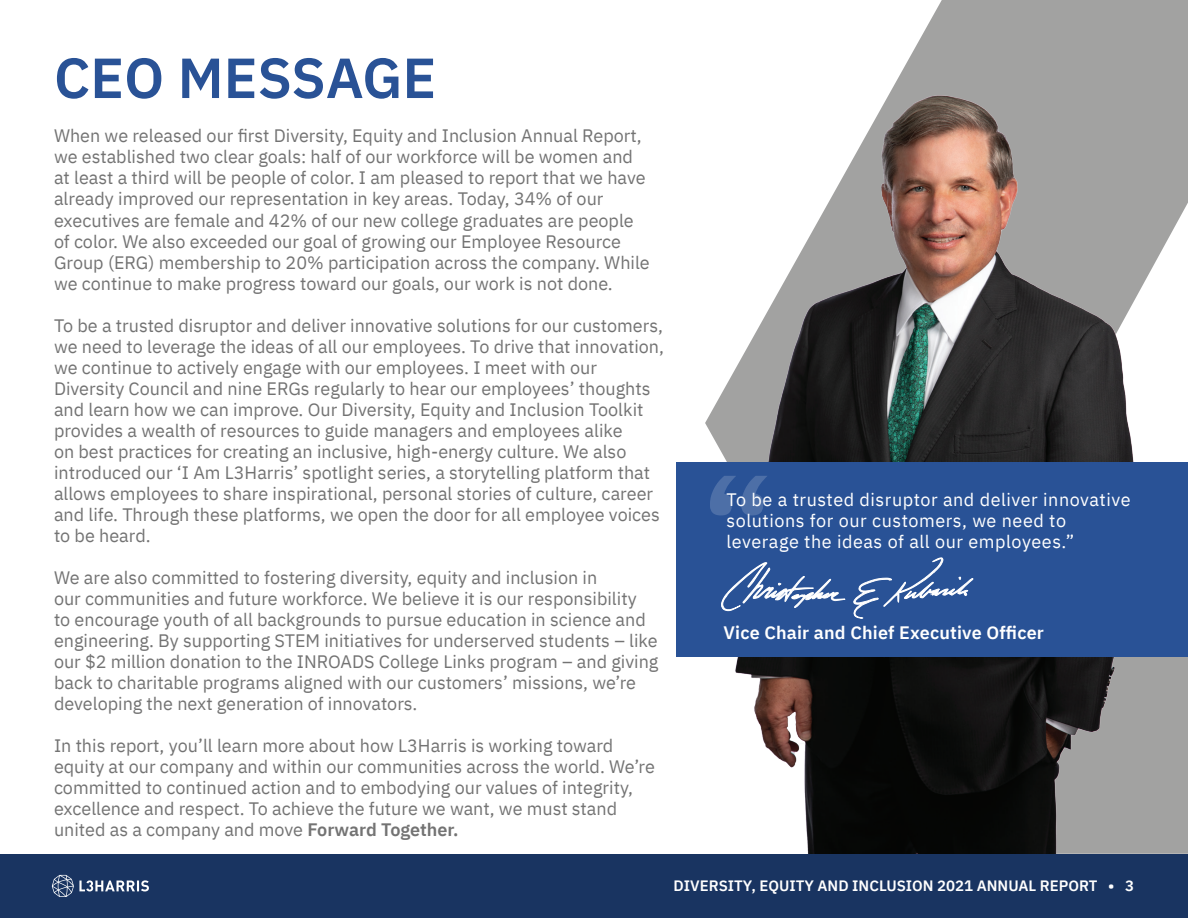
<style>
.page{position:relative;width:1188px;height:918px;background:#fff}
.page>*{position:absolute;margin:0;border:0;box-sizing:border-box;transform-origin:0 0}
.t1{font:600 56.4px "IBM Plex Sans";color:#295296}
.t2{font:18px/21px "IBM Plex Sans";color:#737373}
.t3{font:18px/21px "IBM Plex Sans";letter-spacing:.03em;color:#fff}
.t4{font:600 18px "IBM Plex Sans";letter-spacing:.01em;color:#fff}
.t5{font:600 15px "IBM Plex Sans";color:#fff}
.s1{font-weight:600}
</style>
<div class="page">
<div style="left:0;top:854px;width:1188px;height:64px;background:#193461"></div>
<svg style="left:52px;top:875px;width:97px;height:22px"></svg>
<svg style="left:897px;top:0;width:159px;height:80px;background:#afafae"></svg>
<div style="left:1056px;top:0;width:132px;height:80px;background:#a2a2a1"></div>
<img style="left:705px;top:80px;width:483px;height:774px">
<div style="left:676px;top:462px;width:512px;height:195px;background:#295296"></div>
<svg style="left:710px;top:476px;width:57px;height:39px"></svg>
<svg style="left:721px;top:562px;width:125px;height:50px"></svg>
<svg style="left:853px;top:557px;width:120px;height:62px"></svg>
<h1 class="t1" style="left:54px;top:34px;width:384px">CEO MESSAGE</h1>
<p class="t2" style="left:54px;top:124px;width:597px">When we released our first Diversity, Equity and Inclusion Annual Report, we established two clear goals: half of our workforce will be women and at least a third will be people of color. I am pleased to report that we have already improved our representation in key areas. Today, 34% of our executives are female and 42% of our new college graduates are people of color. We also exceeded our goal of growing our Employee Resource Group (ERG) membership to 20% participation across the company. While we continue to make progress toward our goals, our work is not done.</p>
<p class="t2" style="left:54px;top:313px;width:612px">To be a trusted disruptor and deliver innovative solutions for our customers, we need to leverage the ideas of all our employees. To drive that innovation, we continue to actively engage with our employees. I meet with our Diversity Council and nine ERGs regularly to hear our employees’ thoughts and learn how we can improve. Our Diversity, Equity and Inclusion Toolkit provides a wealth of resources to guide managers and employees alike<br>on best practices for creating an inclusive, high-energy culture. We also introduced our ‘I Am L3Harris’ spotlight series, a storytelling platform that allows employees to share inspirational, personal stories of culture, career and life. Through these platforms, we open the door for all employee voices to be heard.</p>
<p class="t2" style="left:54px;top:565px;width:606px">We are also committed to fostering diversity, equity and inclusion in<br>our communities and future workforce. We believe it is our responsibility<br>to encourage youth of all backgrounds to pursue education in science and engineering. By supporting STEM initiatives for underserved students – like our $2 million donation to the INROADS College Links program – and giving back to charitable programs aligned with our customers’ missions, we’re developing the next generation of innovators.</p>
<p class="t2" style="left:54px;top:733px;width:602px">In this report, you’ll learn more about how L3Harris is working toward equity at our company and within our communities across the world. We’re committed to continued action and to embodying our values of integrity, excellence and respect. To achieve the future we want, we must stand united as a company and move <span class="s1">Forward Together.</span></p>
<p class="t3" style="left:726px;top:487px;width:406px">To be a trusted disruptor and deliver innovative solutions for our customers, we need to leverage the ideas of all our employees.”</p>
<p class="t4" style="left:724px;top:618px;width:322px">Vice Chair and Chief Executive Officer</p>
<p class="t5" style="left:674px;top:874px;width:462px">DIVERSITY, EQUITY AND INCLUSION 2021 ANNUAL REPORT • 3</p>
</div>
